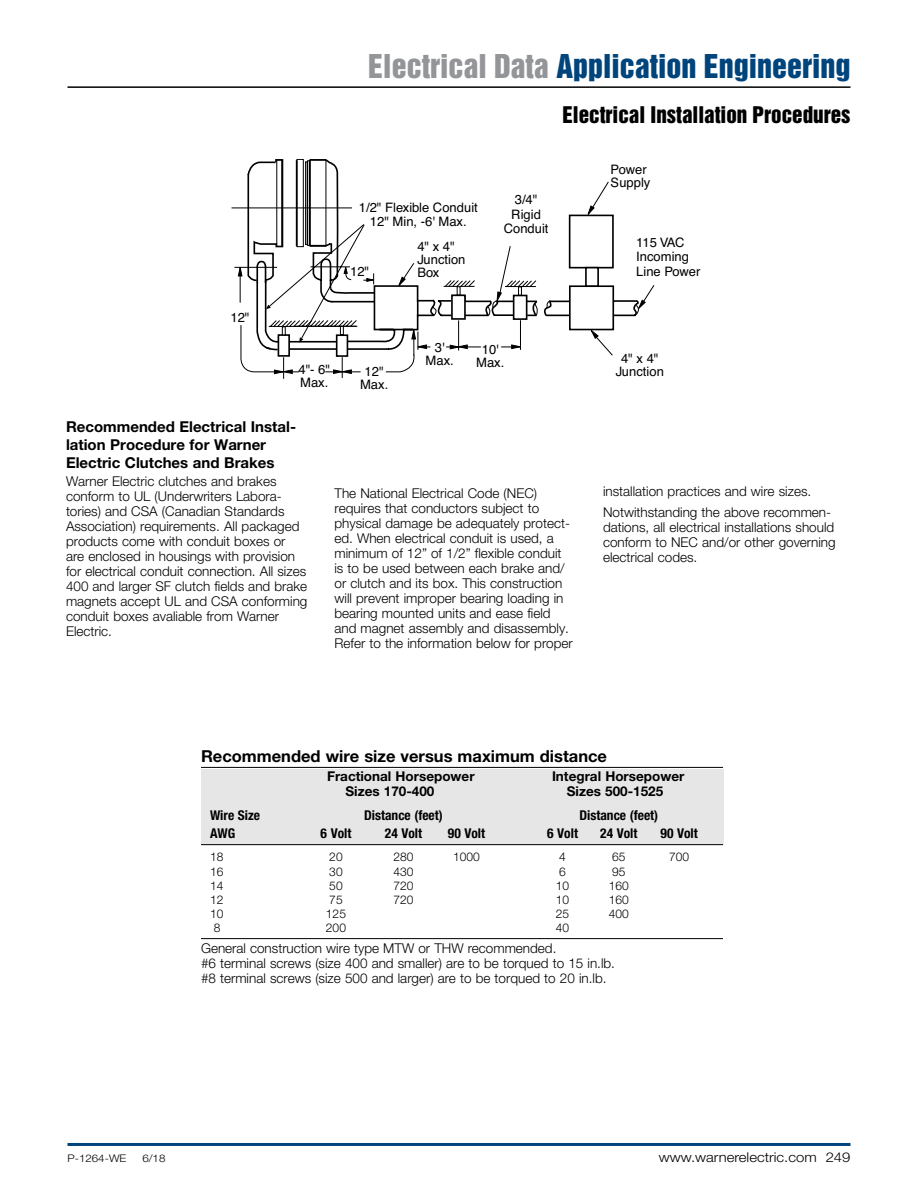
<style>
.page{position:relative;width:918px;height:1188px;background:#fff}
.page>*{position:absolute;margin:0;border:0;box-sizing:border-box;transform-origin:0 0}
.t1{font:30px "Helvetica Inserat LT Std";color:#00447c}
.t2{font:21px "Helvetica Inserat LT Std";color:#000}
.Paragraph_head{font:700 16.5px "Helvetica Neue LT Std";color:#000}
.Paragraph_Subhead{font:700 15px/18px "Helvetica Neue LT Std";color:#000}
.New_Body_Copy{font:300 13.5px/15px "Helvetica Neue LT Std";color:#000}
.New_Table_Heads{font:700 condensed 13.5px "Helvetica Neue LT Std";color:#000}
.New_Body_Copy-2{font:700 13.5px "Helvetica Neue LT Std";color:#000}
.New_Body_Copy-3{font:300 13.5px "Helvetica Neue LT Std";color:#000;scale:1.1 1}
.t3{font:13.05px/13px "Helvetica";color:#000;text-align:center}
.New_Table_Body{font:300 12px "Helvetica Neue LT Std";color:#000}
.t4{font:300 10.5px "Helvetica Neue LT Std";color:#000;scale:1.1 1}
.s1{color:#939598}
</style>
<div class="page">
<hr style="left:68px;top:86px;width:782px;height:2px;background:#000">
<hr style="left:68px;top:1143px;width:782px;height:3px;background:#00447c">
<hr style="left:232px;top:208px;width:120px;height:1px;background:#000">
<svg style="left:234px;top:159px;width:420px;height:220px"></svg>
<div style="left:202px;top:769px;width:522px;height:75px;background:#e6e6e6"></div>
<hr style="left:201px;top:767px;width:522px;height:1px;background:#000">
<hr style="left:201px;top:844px;width:522px;height:1px;background:#000">
<hr style="left:201px;top:938px;width:522px;height:1px;background:#000">
<p class="t1" style="left:368px;top:48px;width:484px"><span class="s1">Electrical Data</span> Application Engineering</p>
<p class="t2" style="left:562px;top:102px;width:290px">Electrical Installation Procedures</p>
<p class="t3" style="left:230px;top:311px;width:21px">12"</p>
<p class="t3" style="left:359px;top:200px;width:121px;line-height:14.7px">1/2" Flexible Conduit<br>12" Min, -6' Max.</p>
<p class="t3" style="left:417px;top:240px;width:50px;text-align:left">4" x 4"<br>Junction<br>Box</p>
<p class="t3" style="left:350px;top:265px;width:21px">12"</p>
<p class="t3" style="left:504px;top:192px;width:46px;line-height:14.7px">3/4"<br>Rigid<br>Conduit</p>
<p class="t3" style="left:298px;top:364px;width:33px;text-align:left">4"- 6"<br>Max.</p>
<p class="t3" style="left:360px;top:365px;width:30px">12"<br>Max.</p>
<p class="t3" style="left:426px;top:341px;width:30px">3'<br>Max.</p>
<p class="t3" style="left:476px;top:343px;width:30px">10'<br>Max.</p>
<p class="t3" style="left:611px;top:163px;width:41px;text-align:left">Power<br>Supply</p>
<p class="t3" style="left:636px;top:235px;width:66px;line-height:14.7px;text-align:left">115 VAC<br>Incoming<br>Line Power</p>
<p class="t3" style="left:616px;top:353px;width:50px">4" x 4"<br>Junction</p>
<p class="Paragraph_Subhead" style="left:66px;top:418px;width:230px">Recommended Electrical Instal&shy;lation Procedure for Warner<br>Electric Clutches and Brakes</p>
<p class="New_Body_Copy" style="left:66px;top:474px;width:243px">Warner Electric clutches and brakes conform to UL (Underwriters Labora&shy;tories) and CSA (Canadian Standards Association) requirements. All packaged products come with conduit boxes or<br>are enclosed in housings with provision for electrical conduit connection. All sizes 400 and larger SF clutch fields and brake magnets accept UL and CSA conforming conduit boxes avaliable from Warner Electric.</p>
<p class="New_Body_Copy" style="left:334px;top:485px;width:240px">The National Electrical Code (NEC) requires that conductors subject to physical damage be adequately protect&shy;ed. When electrical conduit is used, a minimum of 12” of 1/2” flexible conduit is to be used between each brake and/ or clutch and its box. This construction will prevent improper bearing loading in bearing mounted units and ease field and magnet assembly and disassembly.<br>Refer to the information below for proper</p>
<p class="New_Body_Copy" style="left:603px;top:484px;width:210px">installation practices and wire sizes.</p>
<p class="New_Body_Copy" style="left:603px;top:505px;width:234px">Notwithstanding the above recommen&shy;dations, all electrical installations should conform to NEC and/or other governing electrical codes.</p>
<p class="Paragraph_head" style="left:201px;top:746px;width:408px">Recommended wire size versus maximum distance</p>
<p class="New_Body_Copy-2" style="left:327px;top:768px;width:149px">Fractional Horsepower</p>
<p class="New_Body_Copy-2" style="left:552px;top:768px;width:134px">Integral Horsepower</p>
<p class="New_Body_Copy-2" style="left:346px;top:783px;width:90px">Sizes 170-400</p>
<p class="New_Body_Copy-2" style="left:567px;top:783px;width:98px">Sizes 500-1525</p>
<p class="New_Table_Heads" style="left:210px;top:807px;width:52px">Wire Size</p>
<p class="New_Table_Heads" style="left:364px;top:807px;width:80px">Distance (feet)</p>
<p class="New_Table_Heads" style="left:580px;top:807px;width:80px">Distance (feet)</p>
<p class="New_Table_Heads" style="left:210px;top:825px;width:27px">AWG</p>
<p class="New_Table_Heads" style="left:321px;top:825px;width:32px">6 Volt</p>
<p class="New_Table_Heads" style="left:385px;top:825px;width:39px">24 Volt</p>
<p class="New_Table_Heads" style="left:448px;top:825px;width:39px">90 Volt</p>
<p class="New_Table_Heads" style="left:547px;top:825px;width:32px">6 Volt</p>
<p class="New_Table_Heads" style="left:600px;top:825px;width:39px">24 Volt</p>
<p class="New_Table_Heads" style="left:661px;top:825px;width:39px">90 Volt</p>
<p class="New_Table_Body" style="left:210px;top:850px;width:15px">18</p>
<p class="New_Table_Body" style="left:329px;top:850px;width:15px">20</p>
<p class="New_Table_Body" style="left:393px;top:850px;width:22px">280</p>
<p class="New_Table_Body" style="left:453px;top:850px;width:28px">1000</p>
<p class="New_Table_Body" style="left:559px;top:850px;width:8px">4</p>
<p class="New_Table_Body" style="left:612px;top:850px;width:15px">65</p>
<p class="New_Table_Body" style="left:669px;top:850px;width:22px">700</p>
<p class="New_Table_Body" style="left:210px;top:864px;width:15px">16</p>
<p class="New_Table_Body" style="left:329px;top:864px;width:15px">30</p>
<p class="New_Table_Body" style="left:393px;top:864px;width:22px">430</p>
<p class="New_Table_Body" style="left:559px;top:864px;width:8px">6</p>
<p class="New_Table_Body" style="left:612px;top:864px;width:15px">95</p>
<p class="New_Table_Body" style="left:210px;top:878px;width:15px">14</p>
<p class="New_Table_Body" style="left:329px;top:878px;width:15px">50</p>
<p class="New_Table_Body" style="left:393px;top:878px;width:22px">720</p>
<p class="New_Table_Body" style="left:556px;top:878px;width:15px">10</p>
<p class="New_Table_Body" style="left:609px;top:878px;width:22px">160</p>
<p class="New_Table_Body" style="left:210px;top:892px;width:15px">12</p>
<p class="New_Table_Body" style="left:329px;top:892px;width:15px">75</p>
<p class="New_Table_Body" style="left:393px;top:892px;width:22px">720</p>
<p class="New_Table_Body" style="left:556px;top:892px;width:15px">10</p>
<p class="New_Table_Body" style="left:609px;top:892px;width:22px">160</p>
<p class="New_Table_Body" style="left:210px;top:906px;width:15px">10</p>
<p class="New_Table_Body" style="left:326px;top:906px;width:22px">125</p>
<p class="New_Table_Body" style="left:556px;top:906px;width:15px">25</p>
<p class="New_Table_Body" style="left:609px;top:906px;width:22px">400</p>
<p class="New_Table_Body" style="left:214px;top:921px;width:8px">8</p>
<p class="New_Table_Body" style="left:326px;top:921px;width:22px">200</p>
<p class="New_Table_Body" style="left:556px;top:921px;width:15px">40</p>
<p class="New_Body_Copy" style="left:201px;top:941px;width:416px">General construction wire type MTW or THW recommended.<br>#6 terminal screws (size 400 and smaller) are to be torqued to 15 in.lb. #8 terminal screws (size 500 and larger) are to be torqued to 20 in.lb.</p>
<p class="t4" style="left:68px;top:1152px;width:55px">P-1264-WE</p>
<p class="t4" style="left:142px;top:1152px;width:23px">6/18</p>
<p class="New_Body_Copy-3" style="left:659px;top:1149px;width:176px">www.warnerelectric.com 249</p>
</div>
